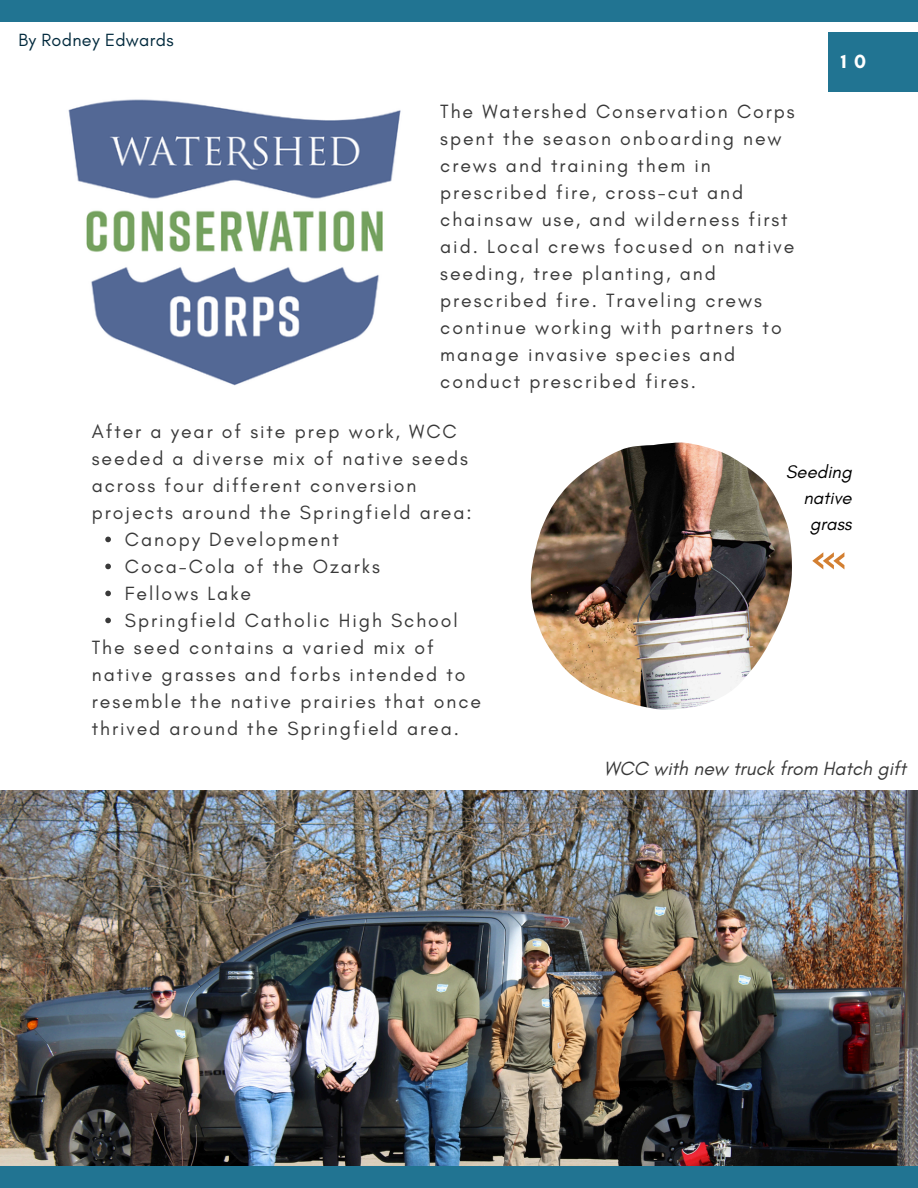
<style>
.page{position:relative;width:918px;height:1188px;background:#fff}
.page>*{position:absolute;margin:0;border:0;box-sizing:border-box;transform-origin:0 0}
.t1{font:19.5px/27px "Glacial Indifference";letter-spacing:.1em;color:#393939}
.t2{font:italic 19.5px "Glacial Indifference";color:#393939}
.t3{font:700 19.5px "Glacial Indifference";color:#fff}
.t4{font:italic 18.6px/25.7px "Glacial Indifference";color:#000;text-align:right}
.t5{font:18px "Glacial Indifference";letter-spacing:.015em;color:#022a3d}
</style>
<div class="page">
<div style="left:0;top:0;width:918px;height:22px;background:#217492"></div>
<div style="left:0;top:1166px;width:918px;height:22px;background:#217492"></div>
<div style="left:828px;top:32px;width:90px;height:60px;background:#217492"></div>
<img style="left:68px;top:99px;width:333px;height:287px">
<svg style="left:105px;top:537px;width:6px;height:5px"></svg>
<svg style="left:105px;top:564px;width:6px;height:5px"></svg>
<svg style="left:105px;top:591px;width:6px;height:5px"></svg>
<svg style="left:105px;top:618px;width:6px;height:5px"></svg>
<img style="left:0;top:790px;width:918px;height:376px">
<img style="left:531px;top:443px;width:260px;height:267px">
<svg style="left:812px;top:552px;width:32px;height:17px"></svg>
<h1 class="t5" style="left:18px;top:29px;width:157px">By Rodney Edwards</h1>
<p class="t1" style="left:440px;top:97px;width:356px">The Watershed Conservation Corps spent the season onboarding new crews and training them in prescribed fire, cross-cut and chainsaw use, and wilderness first aid. Local crews focused on native seeding, tree planting, and prescribed fire. Traveling crews continue working with partners to manage invasive species and conduct prescribed fires.</p>
<h1 class="t3" style="left:841px;top:49px;width:27px">1 0</h1>
<h1 class="t1" style="left:92px;top:417px;width:381px">After a year of site prep work, WCC seeded a diverse mix of native seeds across four different conversion projects around the Springfield area:</h1>
<p class="t1" style="left:125px;top:525px;width:215px">Canopy Development</p>
<p class="t1" style="left:125px;top:552px;width:257px">Coca-Cola of the Ozarks</p>
<p class="t1" style="left:125px;top:579px;width:128px">Fellows Lake</p>
<p class="t1" style="left:125px;top:606px;width:334px">Springfield Catholic High School</p>
<h1 class="t1" style="left:92px;top:633px;width:391px">The seed contains a varied mix of native grasses and forbs intended to resemble the native prairies that once thrived around the Springfield area.</h1>
<h1 class="t4" style="left:786px;top:459px;width:67px">Seeding native grass</h1>
<p class="t2" style="left:604px;top:757px;width:303px">WCC with new truck from Hatch gift</p>
</div>
